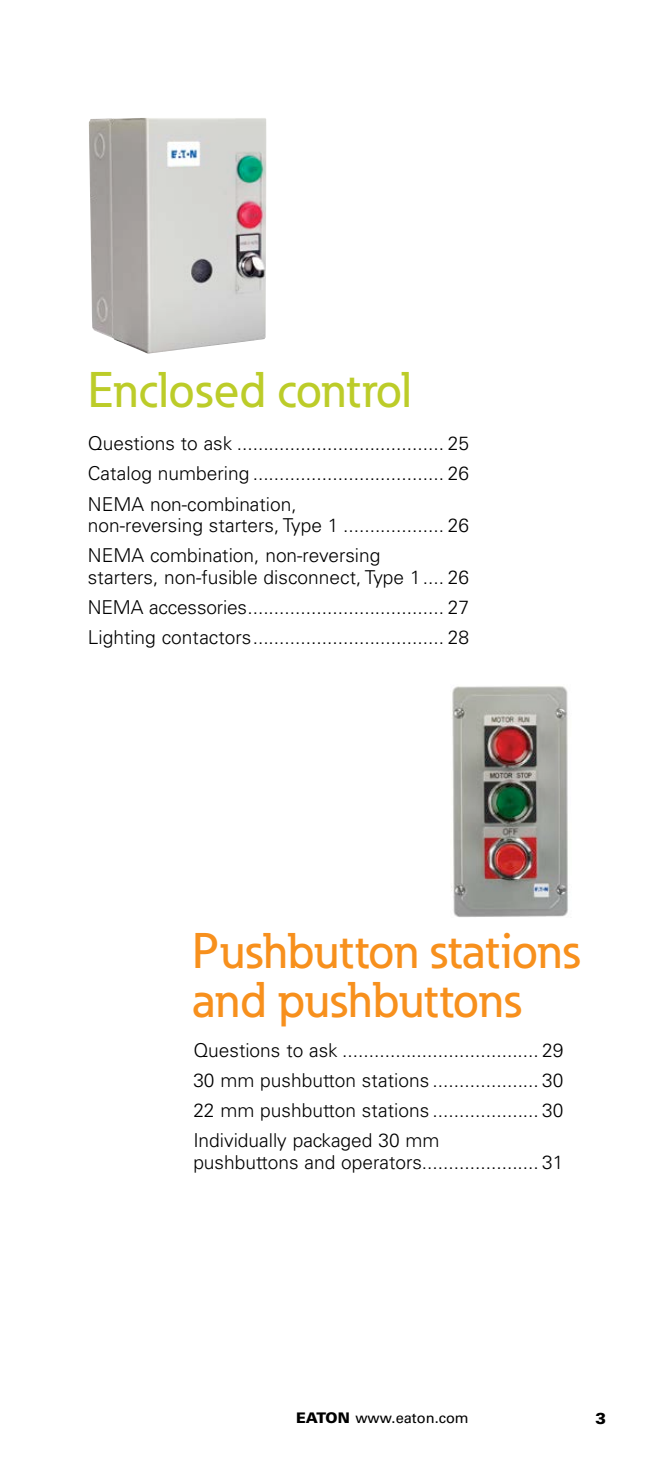
<style>
.page{position:relative;width:648px;height:1458px;background:#fff}
.page>*{position:absolute;margin:0;border:0;box-sizing:border-box;transform-origin:0 0}
.t1{font:500 49.5px/49.5px "Eaton";color:#f7901d}
.t2{font:500 49.5px "Eaton";color:#bccc29}
.t3{font:300 19.12px/30.2px "Univers LT Std";color:#000;text-align:justify}
.t4{font:900 15.75px "Univers LT Std";color:#000}
.t5{font:14.62px "Univers LT Std";color:#000}
.s1{font-weight:900}
</style>
<div class="page">
<img style="left:451px;top:686px;width:117px;height:231px">
<img style="left:89px;top:118px;width:177px;height:236px">
<h1 class="t2" style="left:88px;top:360px;width:325px">Enclosed control</h1>
<p class="t3" style="left:88px;top:428px;width:383px">Questions to ask ....................................... 25<br>Catalog numbering .................................... 26<br>NEMA non-combination,</p>
<p class="t3" style="left:88px;top:510px;width:383px">non-reversing starters, Type 1 ................... 26<br>NEMA combination, non-reversing</p>
<p class="t3" style="left:88px;top:562px;width:383px">starters, non-fusible disconnect, Type 1.... 26<br>NEMA accessories..................................... 27<br>Lighting contactors.................................... 28</p>
<h1 class="t1" style="left:192px;top:925px;width:389px">Pushbutton stations and pushbuttons</h1>
<p class="t3" style="left:193px;top:1035px;width:372px">Questions to ask ..................................... 29<br>30 mm pushbutton stations .................... 30<br>22 mm pushbutton stations .................... 30<br>Individually packaged 30 mm</p>
<p class="t3" style="left:193px;top:1147px;width:372px">pushbuttons and operators...................... 31</p>
<p class="t5" style="left:296px;top:1409px;width:174px"><span class="s1">EATON</span> www.eaton.com</p>
<p class="t4" style="left:596px;top:1408px;width:12px">3</p>
</div>
